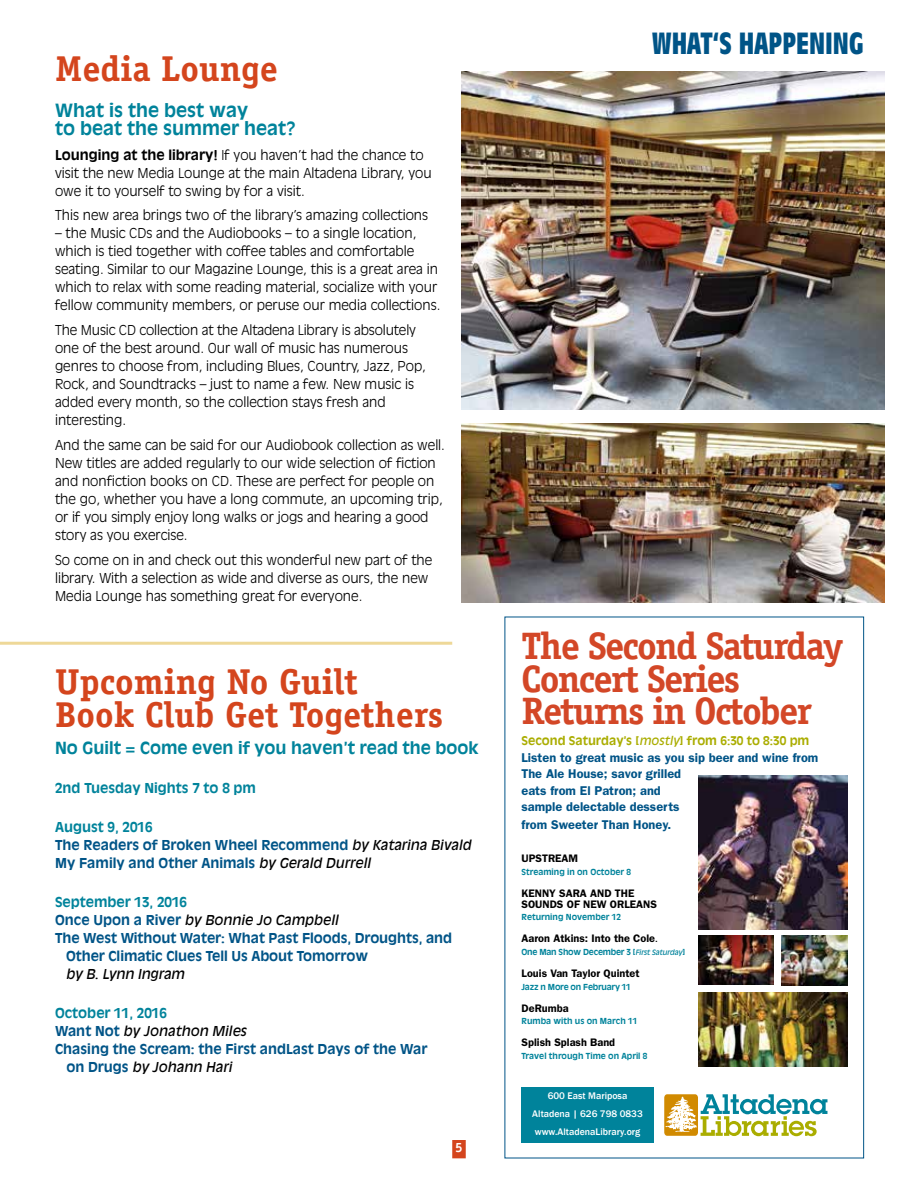
<style>
.page{position:relative;width:918px;height:1188px;background:#fff}
.page>*{position:absolute;margin:0;border:0;box-sizing:border-box;transform-origin:0 0}
.t1{font:700 38.25px/32.8px "Officina Serif Std";letter-spacing:-.045em;color:#d34727}
.t2{font:700 36px/33px "Officina Serif Std";color:#d4451d}
.t3{font:700 condensed 30px "Antique Olive Std";color:#005487}
.t4{font:700 18px/18px "Antique Olive";color:#00839b}
.t5{font:700 16.5px "Antique Olive";color:#00839b}
.t6{font:300 13.5px/18px "Antique Olive";color:#000}
.t7{font:700 13.5px/18px "Antique Olive";color:#005487}
.t8{font:italic 13.5px "Antique Olive";color:#000}
.t9{font:700 13.5px "Antique Olive";color:#00839b}
.t10{font:700 13.5px "Officina Serif Std";color:#fff}
.t11{font:600 12.75px/16.4px "Franklin Gothic";color:#005487}
.t12{font:700 11.85px "Antique Olive";color:#aaad00}
.t13{font:600 10.95px/10.9px "Franklin Gothic";color:#000}
.t14{font:500 9.9px/18px "Franklin Gothic";color:#fff;text-align:center}
.t15{font:700 8.25px "Antique Olive";color:#00839b}
.t16{font:700 8.25px "Antique Olive";letter-spacing:-.025em;color:#00839b}
.s1{font-weight:700}
.s2{color:#00839b}
.s3{font-weight:400;font-style:italic;color:#000}
.s4{font-weight:700;font-style:normal;color:#005487}
.s5{font-weight:400;font-style:italic}
.s6{font-weight:400}
.s7{font-weight:400;font-style:italic;font-size:7.35px}
</style>
<div class="page">
<div style="left:452px;top:1140px;width:14px;height:18px;background:#d4451d;border:2px solid #d4451d"></div>
<hr style="left:0;top:642px;width:452px;height:3px;background:#eed898">
<img style="left:461px;top:71px;width:424px;height:338px">
<img style="left:461px;top:423px;width:424px;height:180px">
<div style="left:522px;top:1087px;width:132px;height:56px;background:#00839b"></div>
<svg style="left:664px;top:1094px;width:34px;height:42px"></svg>
<svg style="left:665px;top:1094px;width:162px;height:42px"></svg>
<img style="left:698px;top:776px;width:150px;height:154px">
<img style="left:699px;top:992px;width:149px;height:74px">
<img style="left:699px;top:936px;width:75px;height:49px">
<img style="left:782px;top:936px;width:66px;height:50px">
<h2 class="t2" style="left:55px;top:52px;width:224px">Media Lounge</h2>
<h3 class="t4" style="left:55px;top:100px;width:243px">What is the best way<br>to beat the summer heat?</h3>
<p class="t6" style="left:55px;top:145px;width:378px"><span class="s1">Lounging at the library!</span> If you haven’t had the chance to visit the new Media Lounge at the main Altadena Library, you owe it to yourself to swing by for a visit.</p>
<p class="t6" style="left:55px;top:206px;width:375px">This new area brings two of the library’s amazing collections</p>
<p class="t6" style="left:55px;top:224px;width:387px">– the Music CDs and the Audiobooks – to a single location, which is tied together with coffee tables and comfortable seating. Similar to our Magazine Lounge, this is a great area in which to relax with some reading material, socialize with your fellow community members, or peruse our media collections.</p>
<p class="t6" style="left:55px;top:321px;width:372px">The Music CD collection at the Altadena Library is absolutely one of the best around. Our wall of music has numerous genres to choose from, including Blues, Country, Jazz, Pop, Rock, and Soundtracks – just to name a few. New music is added every month, so the collection stays fresh and interesting.</p>
<p class="t6" style="left:55px;top:435px;width:392px">And the same can be said for our Audiobook collection as well.<br>New titles are added regularly to our wide selection of fiction and nonfiction books on CD. These are perfect for people on the go, whether you have a long commute, an upcoming trip, or if you simply enjoy long walks or jogs and hearing a good story as you exercise.</p>
<p class="t6" style="left:55px;top:550px;width:379px">So come on in and check out this wonderful new part of the library. With a selection as wide and diverse as ours, the new<br>Media Lounge has something great for everyone.</p>
<h2 class="t2" style="left:55px;top:664px;width:390px">Upcoming No Guilt<br>Book Club Get Togethers</h2>
<p class="t5" style="left:55px;top:737px;width:425px">No Guilt = Come even if you haven’t read the book</p>
<p class="t9" style="left:55px;top:779px;width:203px">2nd Tuesday Nights 7 to 8 pm</p>
<p class="t7" style="left:55px;top:817px;width:418px"><span class="s2">August 9, 2016<br></span>The Readers of Broken Wheel Recommend <span class="s3">by Katarina Bivald<br></span>My Family and Other Animals <span class="s3">by Gerald Durrell</span></p>
<p class="t9" style="left:55px;top:893px;width:134px">September 13, 2016</p>
<p class="t8" style="left:55px;top:912px;width:285px"><span class="s4">Once Upon a River</span> by Bonnie Jo Campbell</p>
<p class="t7" style="left:55px;top:928px;width:399px">The West Without Water: What Past Floods, Droughts, and</p>
<p class="t7" style="left:66px;top:946px;width:303px">Other Climatic Clues Tell Us About Tomorrow</p>
<p class="t8" style="left:66px;top:966px;width:120px">by B. Lynn Ingram</p>
<p class="t9" style="left:55px;top:1004px;width:113px">October 11, 2016</p>
<p class="t8" style="left:55px;top:1022px;width:193px"><span class="s4">Want Not</span> by Jonathon Miles</p>
<p class="t7" style="left:55px;top:1039px;width:374px">Chasing the Scream: the First andLast Days of the War</p>
<p class="t8" style="left:66px;top:1058px;width:167px"><span class="s4">on Drugs</span> by Johann Hari</p>
<p class="t10" style="left:455px;top:1139px;width:9px">5</p>
<h3 class="t3" style="left:652px;top:27px;width:213px">WHAT‘S HAPPENING</h3>
<h1 class="t1" style="left:522px;top:629px;width:323px">The Second Saturday<br>Concert Series<br>Returns in October</h1>
<p class="t12" style="left:522px;top:734px;width:289px">Second Saturday’s [<span class="s5">mostly</span>] from 6:30 to 8:30 pm</p>
<p class="t11" style="left:522px;top:749px;width:298px">Listen to great music as you sip beer and wine from<br>The Ale House; savor grilled<br>eats from El Patron; and<br>sample delectable desserts</p>
<p class="t11" style="left:522px;top:816px;width:151px">from Sweeter Than Honey.</p>
<p class="t13" style="left:522px;top:853px;width:58px">UPSTREAM</p>
<p class="t15" style="left:522px;top:867px;width:111px">Streaming in on October 8</p>
<p class="t13" style="left:522px;top:887px;width:137px">KENNY SARA AND THE<br>SOUNDS OF NEW ORLEANS</p>
<p class="t15" style="left:522px;top:912px;width:101px">Returning November 12</p>
<p class="t13" style="left:522px;top:933px;width:138px">Aaron Atkins: Into the Cole<span class="s6">.</span></p>
<p class="t16" style="left:522px;top:947px;width:165px">One Man Show December 3 [<span class="s7">First Saturday</span>]</p>
<p class="t13" style="left:522px;top:967px;width:120px">Louis Van Taylor Quintet</p>
<p class="t16" style="left:522px;top:982px;width:111px">Jazz n More on February 11</p>
<p class="t13" style="left:522px;top:1002px;width:49px">DeRumba</p>
<p class="t15" style="left:522px;top:1016px;width:117px">Rumba with us on March 11</p>
<p class="t13" style="left:522px;top:1037px;width:95px">Splish Splash Band</p>
<p class="t15" style="left:522px;top:1051px;width:127px">Travel through Time on April 8</p>
<p class="t14" style="left:532px;top:1087px;width:112px">600 East Mariposa<br>Altadena | 626 798 0833 www.AltadenaLibrary.org</p>
</div>
